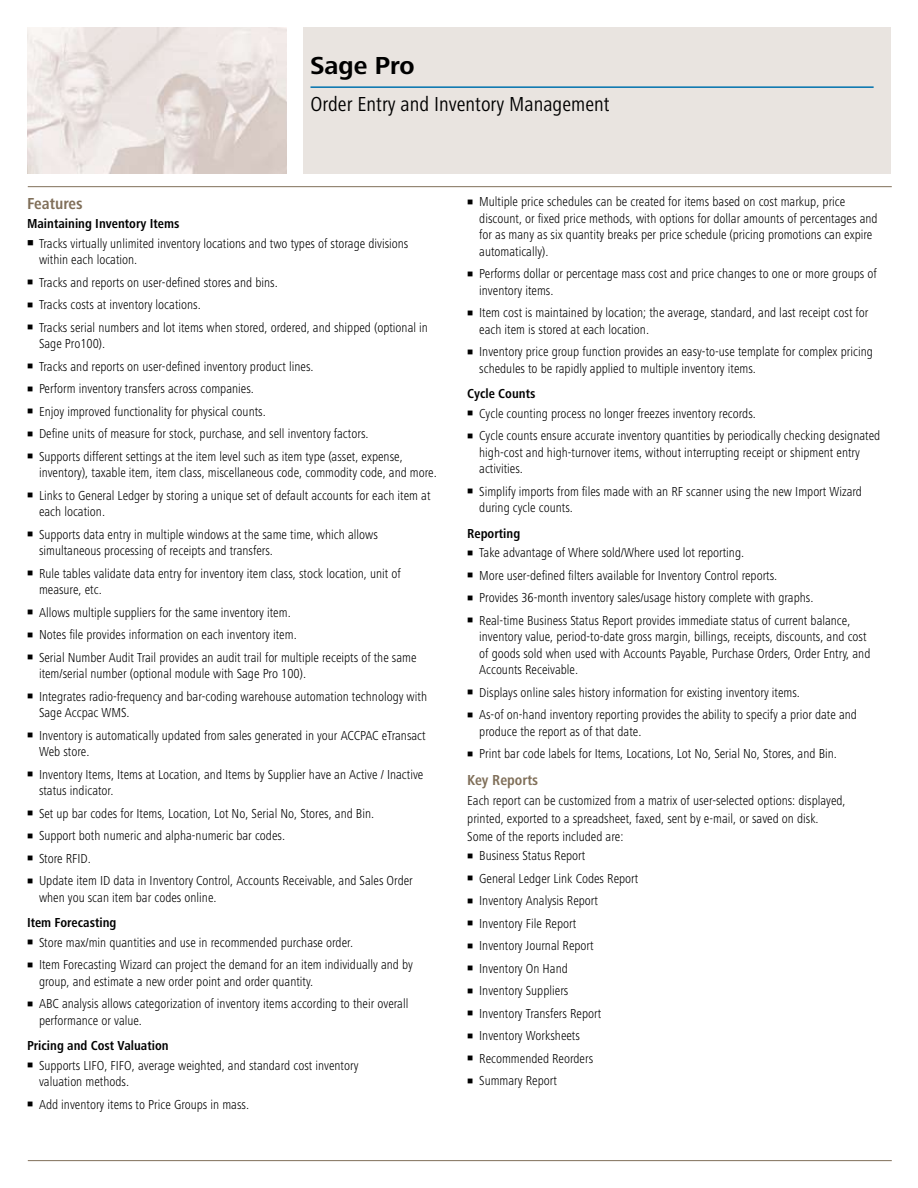
<style>
.page{position:relative;width:918px;height:1188px;background:#fff}
.page>*{position:absolute;margin:0;border:0;box-sizing:border-box;transform-origin:0 0}
.t1{font:700 25.5px "Frutiger Next LT";color:#000}
.t2{font:condensed 21px "Frutiger Next LT";color:#000}
.t3{font:700 condensed 16.5px "Frutiger Next LT";color:#806f59}
.t4{font:700 condensed 15px "Frutiger Next LT";color:#806f59}
.t5{font:300 condensed 13.5px/16.5px "Frutiger Next LT";color:#000}
.t6{font:700 condensed 13.5px "Frutiger Next LT";color:#000}
</style>
<div class="page">
<div style="left:303px;top:27px;width:588px;height:147px;background:#e9e4e0"></div>
<hr style="left:28px;top:1160px;width:864px;height:1px;background:#806f59">
<hr style="left:28px;top:186px;width:864px;height:1px;background:#806f59">
<hr style="left:310px;top:86px;width:564px;height:2px;background:#0072ae">
<img style="left:28px;top:27px;width:259px;height:147px">
<h1 class="t1" style="left:310px;top:51px;width:106px">Sage Pro</h1>
<h2 class="t2" style="left:310px;top:93px;width:301px">Order Entry and Inventory Management</h2>
<p class="t3" style="left:27px;top:194px;width:57px">Features</p>
<p class="t6" style="left:27px;top:216px;width:154px">Maintaining Inventory Items</p>
<p class="t5" style="left:39px;top:235px;width:371px;text-indent:-12px">■ Tracks virtually unlimited inventory locations and two types of storage divisions within each location.</p>
<p class="t5" style="left:27px;top:274px;width:252px">■ Tracks and reports on user-defined stores and bins.</p>
<p class="t5" style="left:27px;top:296px;width:175px">■ Tracks costs at inventory locations.</p>
<p class="t5" style="left:39px;top:319px;width:391px;text-indent:-12px">■ Tracks serial numbers and lot items when stored, ordered, and shipped (optional in<br>Sage Pro100).</p>
<p class="t5" style="left:27px;top:358px;width:288px">■ Tracks and reports on user-defined inventory product lines.</p>
<p class="t5" style="left:27px;top:380px;width:228px">■ Perform inventory transfers across companies.</p>
<p class="t5" style="left:27px;top:403px;width:240px">■ Enjoy improved functionality for physical counts.</p>
<p class="t5" style="left:27px;top:425px;width:343px">■ Define units of measure for stock, purchase, and sell inventory factors.</p>
<p class="t5" style="left:39px;top:448px;width:399px;text-indent:-12px">■ Supports different settings at the item level such as item type (asset, expense, inventory), taxable item, item class, miscellaneous code, commodity code, and more.</p>
<p class="t5" style="left:39px;top:487px;width:393px;text-indent:-12px">■ Links to General Ledger by storing a unique set of default accounts for each item at each location.</p>
<p class="t5" style="left:39px;top:526px;width:340px;text-indent:-12px">■ Supports data entry in multiple windows at the same time, which allows simultaneous processing of receipts and transfers.</p>
<p class="t5" style="left:39px;top:565px;width:363px;text-indent:-12px">■ Rule tables validate data entry for inventory item class, stock location, unit of measure, etc.</p>
<p class="t5" style="left:27px;top:604px;width:265px">■ Allows multiple suppliers for the same inventory item.</p>
<p class="t5" style="left:27px;top:626px;width:271px">■ Notes file provides information on each inventory item.</p>
<p class="t5" style="left:39px;top:649px;width:379px;text-indent:-12px">■ Serial Number Audit Trail provides an audit trail for multiple receipts of the same item/serial number (optional module with Sage Pro 100).</p>
<p class="t5" style="left:39px;top:688px;width:390px;text-indent:-12px">■ Integrates radio-frequency and bar-coding warehouse automation technology with<br>Sage Accpac WMS.</p>
<p class="t5" style="left:39px;top:727px;width:388px;text-indent:-12px">■ Inventory is automatically updated from sales generated in your ACCPAC eTransact<br>Web store.</p>
<p class="t5" style="left:39px;top:766px;width:386px;text-indent:-12px">■ Inventory Items, Items at Location, and Items by Supplier have an Active / Inactive status indicator.</p>
<p class="t5" style="left:27px;top:805px;width:349px">■ Set up bar codes for Items, Location, Lot No, Serial No, Stores, and Bin.</p>
<p class="t5" style="left:27px;top:827px;width:260px">■ Support both numeric and alpha-numeric bar codes.</p>
<p class="t5" style="left:27px;top:850px;width:66px">■ Store RFID.</p>
<p class="t5" style="left:39px;top:872px;width:375px;text-indent:-12px">■ Update item ID data in Inventory Control, Accounts Receivable, and Sales Order when you scan item bar codes online.</p>
<p class="t6" style="left:27px;top:915px;width:91px">Item Forecasting</p>
<p class="t5" style="left:27px;top:934px;width:328px">■ Store max/min quantities and use in recommended purchase order.</p>
<p class="t5" style="left:39px;top:956px;width:375px;text-indent:-12px">■ Item Forecasting Wizard can project the demand for an item individually and by group, and estimate a new order point and order quantity.</p>
<p class="t5" style="left:39px;top:995px;width:371px;text-indent:-12px">■ ABC analysis allows categorization of inventory items according to their overall performance or value.</p>
<p class="t6" style="left:27px;top:1038px;width:143px">Pricing and Cost Valuation</p>
<p class="t5" style="left:39px;top:1057px;width:321px;text-indent:-12px">■ Supports LIFO, FIFO, average weighted, and standard cost inventory valuation methods.</p>
<p class="t5" style="left:27px;top:1096px;width:224px">■ Add inventory items to Price Groups in mass.</p>
<p class="t5" style="left:479px;top:194px;width:400px;text-indent:-12px">■ Multiple price schedules can be created for items based on cost markup, price discount, or fixed price methods, with options for dollar amounts of percentages and for as many as six quantity breaks per price schedule (pricing promotions can expire automatically).</p>
<p class="t5" style="left:479px;top:266px;width:399px;text-indent:-12px">■ Performs dollar or percentage mass cost and price changes to one or more groups of inventory items.</p>
<p class="t5" style="left:479px;top:305px;width:391px;text-indent:-12px">■ Item cost is maintained by location; the average, standard, and last receipt cost for each item is stored at each location.</p>
<p class="t5" style="left:479px;top:344px;width:395px;text-indent:-12px">■ Inventory price group function provides an easy-to-use template for complex pricing schedules to be rapidly applied to multiple inventory items.</p>
<p class="t6" style="left:467px;top:386px;width:70px">Cycle Counts</p>
<p class="t5" style="left:467px;top:405px;width:290px">■ Cycle counting process no longer freezes inventory records.</p>
<p class="t5" style="left:479px;top:428px;width:403px;text-indent:-12px">■ Cycle counts ensure accurate inventory quantities by periodically checking designated high-cost and high-turnover items, without interrupting receipt or shipment entry activities.</p>
<p class="t5" style="left:479px;top:483px;width:384px;text-indent:-12px">■ Simplify imports from files made with an RF scanner using the new Import Wizard during cycle counts.</p>
<p class="t6" style="left:467px;top:526px;width:55px">Reporting</p>
<p class="t5" style="left:467px;top:545px;width:278px">■ Take advantage of Where sold/Where used lot reporting.</p>
<p class="t5" style="left:467px;top:567px;width:312px">■ More user-defined filters available for Inventory Control reports.</p>
<p class="t5" style="left:467px;top:590px;width:348px">■ Provides 36-month inventory sales/usage history complete with graphs.</p>
<p class="t5" style="left:479px;top:612px;width:393px;text-indent:-12px">■ Real-time Business Status Report provides immediate status of current balance, inventory value, period-to-date gross margin, billings, receipts, discounts, and cost of goods sold when used with Accounts Payable, Purchase Orders, Order Entry, and Accounts Receivable.</p>
<p class="t5" style="left:467px;top:684px;width:334px">■ Displays online sales history information for existing inventory items.</p>
<p class="t5" style="left:479px;top:707px;width:379px;text-indent:-12px">■ As-of on-hand inventory reporting provides the ability to specify a prior date and produce the report as of that date.</p>
<p class="t5" style="left:467px;top:746px;width:371px">■ Print bar code labels for Items, Locations, Lot No, Serial No, Stores, and Bin.</p>
<p class="t4" style="left:467px;top:772px;width:72px">Key Reports</p>
<p class="t5" style="left:467px;top:791px;width:380px;line-height:18px">Each report can be customized from a matrix of user-selected options: displayed, printed, exported to a spreadsheet, faxed, sent by e-mail, or saved on disk.<br>Some of the reports included are:</p>
<p class="t5" style="left:467px;top:848px;width:120px">■ Business Status Report</p>
<p class="t5" style="left:467px;top:870px;width:173px">■ General Ledger Link Codes Report</p>
<p class="t5" style="left:467px;top:893px;width:132px">■ Inventory Analysis Report</p>
<p class="t5" style="left:467px;top:915px;width:110px">■ Inventory File Report</p>
<p class="t5" style="left:467px;top:938px;width:128px">■ Inventory Journal Report</p>
<p class="t5" style="left:467px;top:960px;width:102px">■ Inventory On Hand</p>
<p class="t5" style="left:467px;top:983px;width:103px">■ Inventory Suppliers</p>
<p class="t5" style="left:467px;top:1005px;width:136px">■ Inventory Transfers Report</p>
<p class="t5" style="left:467px;top:1028px;width:114px">■ Inventory Worksheets</p>
<p class="t5" style="left:467px;top:1050px;width:127px">■ Recommended Reorders</p>
<p class="t5" style="left:467px;top:1073px;width:91px">■ Summary Report</p>
</div>
